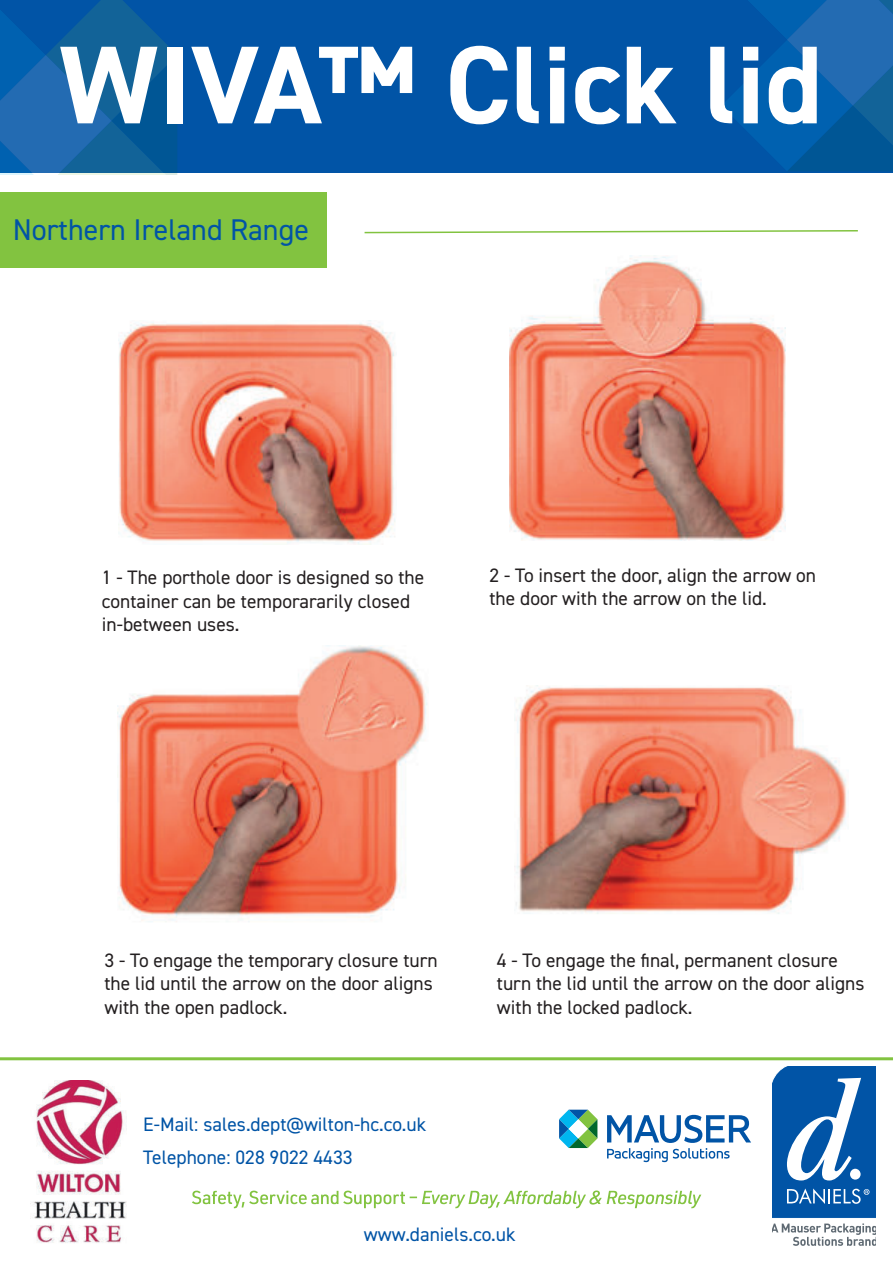
<style>
.page{position:relative;width:893px;height:1263px;background:#fff}
.page>*{position:absolute;margin:0;border:0;box-sizing:border-box;transform-origin:0 0}
.t1{font:700 111px "DIN2014";color:#fff}
.t2{font:30px "DIN2014";color:#0154a6}
.t3{font:19.5px/23.4px "DIN2014";color:#231f20}
.t4{font:19.5px/33px "DIN2014";color:#0154a6}
</style>
<div class="page">
<div style="left:0;top:0;width:893px;height:172px;background:#0154a6"></div>
<svg style="left:0;top:0;width:177px;height:175px"></svg>
<svg style="left:722px;top:0;width:171px;height:171px"></svg>
<img style="left:119px;top:322px;width:276px;height:222px">
<img style="left:509px;top:255px;width:276px;height:285px">
<img style="left:118px;top:646px;width:309px;height:276px">
<img style="left:516px;top:685px;width:331px;height:229px">
<div style="left:0;top:192px;width:327px;height:76px;background:#82c340"></div>
<svg style="left:364px;top:230px;width:494px;height:4px"></svg>
<svg style="left:192px;top:1190px;width:509px;height:18px"></svg>
<hr style="left:0;top:1057px;width:893px;height:3px;background:#82c340">
<img style="left:30px;top:1081px;width:97px;height:162px">
<svg style="left:607px;top:1114px;width:144px;height:48px"></svg>
<svg style="left:559px;top:1110px;width:38px;height:38px"></svg>
<svg style="left:772px;top:1066px;width:104px;height:180px"></svg>
<h1 class="t1" style="left:59px;top:20px;width:765px">WIVA™ Click lid</h1>
<h2 class="t2" style="left:13px;top:219px;width:298px">Northern Ireland Range</h2>
<p class="t3" style="left:102px;top:568px;width:324px">1 - The porthole door is designed so the container can be temporararily closed in-between uses.</p>
<p class="t3" style="left:489px;top:565px;width:328px">2 - To insert the door, align the arrow on the door with the arrow on the lid.</p>
<p class="t3" style="left:104px;top:950px;width:335px">3 - To engage the temporary closure turn the lid until the arrow on the door aligns with the open padlock.</p>
<p class="t3" style="left:497px;top:950px;width:369px">4 - To engage the final, permanent closure turn the lid until the arrow on the door aligns with the locked padlock.</p>
<p class="t4" style="left:143px;top:1109px;width:284px">E-Mail: sales.dept@wilton-hc.co.uk<br>Telephone: 028 9022 4433</p>
<p class="t4" style="left:364px;top:1219px;width:153px">www.daniels.co.uk</p>
</div>
